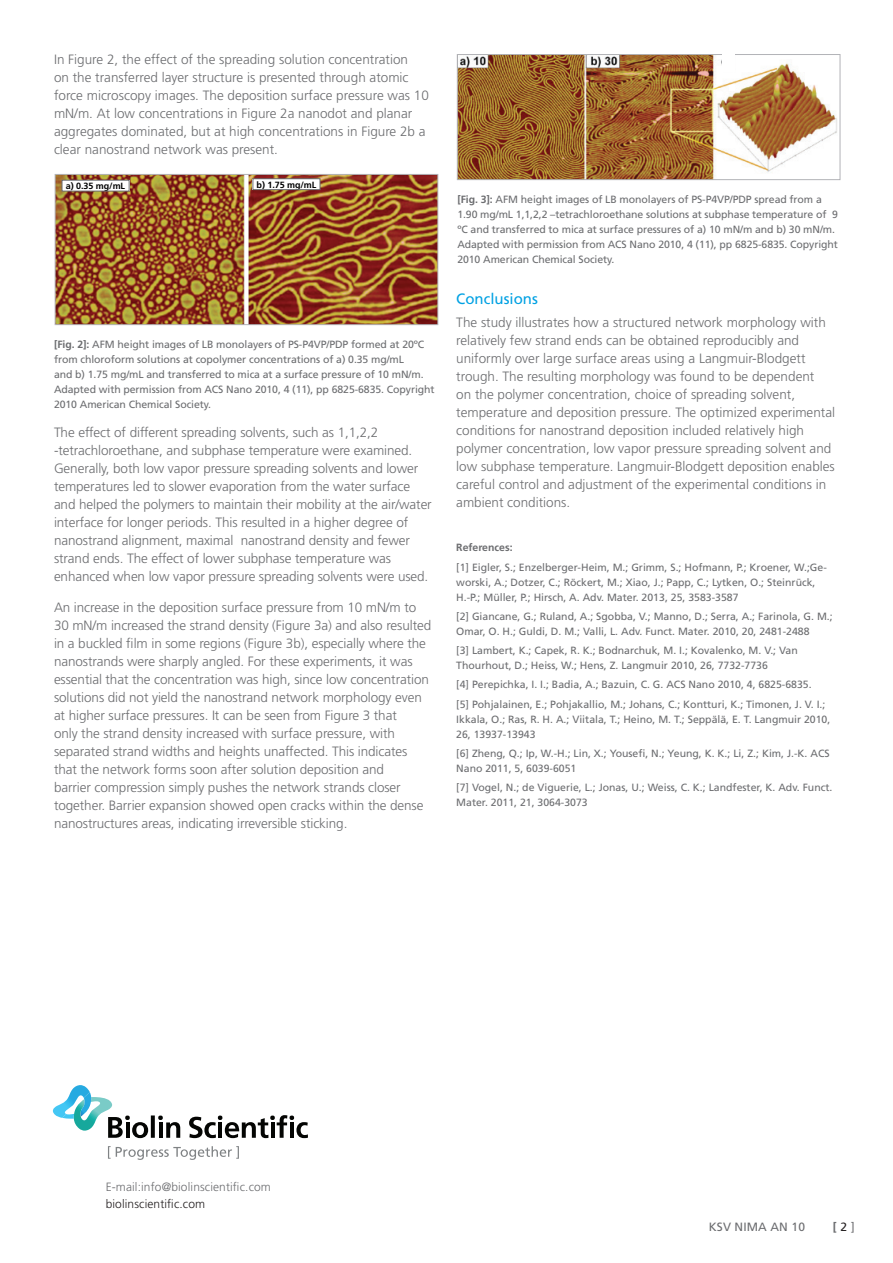
<style>
.page{position:relative;width:893px;height:1263px;background:#fff}
.page>*{position:absolute;margin:0;border:0;box-sizing:border-box;transform-origin:0 0}
.t1{font:15px "Frutiger LT Std";color:#00a1e3}
.t2{font:300 13.5px/18px "Frutiger LT Std";letter-spacing:-.005em;color:#6c6d70}
.t3{font:300 12px "Frutiger LT Std";letter-spacing:.01em;color:#6c6d70}
.t4{font:300 12px "Frutiger LT Std";letter-spacing:.01em;color:#231f20}
.t5{font:12px "Frutiger LT Std";letter-spacing:.01em;color:#6c6d70}
.t6{font:700 12px "Frutiger LT Std";color:#6c6d70}
.t7{font:10.5px/15px "Frutiger LT Std";color:#6c6d70}
.t8{font:700 10.5px "Frutiger LT Std";color:#6c6d70}
.t9{font:700 9px "Frutiger LT Std";letter-spacing:-.01em;color:#000}
.s1{font-weight:700}
.s2{font-weight:400;color:#231f20}
.s3{font-weight:400}
</style>
<div class="page">
<img style="left:57px;top:176px;width:379px;height:147px">
<div style="left:55px;top:174px;width:383px;height:151px;border:1px solid #b2b3b7"></div>
<img style="left:459px;top:56px;width:378px;height:122px">
<div style="left:457px;top:54px;width:383px;height:126px;border:1px solid #b2b3b7"></div>
<svg style="left:108px;top:1146px;width:131px;height:14px"></svg>
<svg style="left:52px;top:1085px;width:256px;height:53px"></svg>
<div style="left:722px;top:54px;width:12px;height:18px;background:#fff"></div>
<div style="left:62px;top:180px;width:67px;height:11px;background:#fff"></div>
<div style="left:62px;top:180px;width:67px;height:11px;border:1px solid #6c6d70"></div>
<div style="left:253px;top:179px;width:67px;height:11px;background:#fff"></div>
<div style="left:253px;top:179px;width:67px;height:11px;border:1px solid #6c6d70"></div>
<p class="t2" style="left:54px;top:51px;width:376px">In Figure 2, the effect of the spreading solution concentration<br>on the transferred layer structure is presented through atomic force microscopy images. The deposition surface pressure was 10 mN/m. At low concentrations in Figure 2a nanodot and planar aggregates dominated, but at high concentrations in Figure 2b a clear nanostrand network was present.</p>
<p class="t9" style="left:66px;top:181px;width:61px">a) 0.35 mg/mL</p>
<p class="t9" style="left:257px;top:179px;width:61px">b) 1.75 mg/mL</p>
<p class="t7" style="left:54px;top:337px;width:382px"><span class="s1">[Fig. 2]:</span> AFM height images of LB monolayers of PS-P4VP/PDP formed at 20ºC from chloroform solutions at copolymer concentrations of a) 0.35 mg/mL<br>and b) 1.75 mg/mL and transferred to mica at a surface pressure of 10 mN/m.<br>Adapted with permission from ACS Nano 2010, 4 (11), pp 6825-6835. Copyright 2010 American Chemical Society.</p>
<p class="t2" style="left:54px;top:424px;width:379px">The effect of different spreading solvents, such as 1,1,2,2 -tetrachloroethane, and subphase temperature were examined.<br>Generally, both low vapor pressure spreading solvents and lower temperatures led to slower evaporation from the water surface and helped the polymers to maintain their mobility at the air/water interface for longer periods. This resulted in a higher degree of nanostrand alignment, maximal nanostrand density and fewer strand ends. The effect of lower subphase temperature was enhanced when low vapor pressure spreading solvents were used.</p>
<p class="t2" style="left:54px;top:598px;width:379px">An increase in the deposition surface pressure from 10 mN/m to 30 mN/m increased the strand density (Figure 3a) and also resulted in a buckled film in some regions (Figure 3b), especially where the nanostrands were sharply angled. For these experiments, it was essential that the concentration was high, since low concentration solutions did not yield the nanostrand network morphology even at higher surface pressures. It can be seen from Figure 3 that<br>only the strand density increased with surface pressure, with separated strand widths and heights unaffected. This indicates that the network forms soon after solution deposition and<br>barrier compression simply pushes the network strands closer together. Barrier expansion showed open cracks within the dense nanostructures areas, indicating irreversible sticking.</p>
<p class="t7" style="left:457px;top:192px;width:382px"><span class="s1">[Fig. 3]:</span> AFM height images of LB monolayers of PS-P4VP/PDP spread from a 1.90 mg/mL 1,1,2,2 –tetrachloroethane solutions at subphase temperature of 9 ºC and transferred to mica at surface pressures of a) 10 mN/m and b) 30 mN/m.<br>Adapted with permission from ACS Nano 2010, 4 (11), pp 6825-6835. Copyright 2010 American Chemical Society.</p>
<p class="t1" style="left:456px;top:290px;width:83px">Conclusions</p>
<p class="t2" style="left:456px;top:313px;width:380px">The study illustrates how a structured network morphology with relatively few strand ends can be obtained reproducibly and uniformly over large surface areas using a Langmuir-Blodgett trough. The resulting morphology was found to be dependent<br>on the polymer concentration, choice of spreading solvent, temperature and deposition pressure. The optimized experimental conditions for nanostrand deposition included relatively high polymer concentration, low vapor pressure spreading solvent and low subphase temperature. Langmuir-Blodgett deposition enables careful control and adjustment of the experimental conditions in ambient conditions.</p>
<p class="t8" style="left:456px;top:541px;width:58px">References:</p>
<p class="t7" style="left:456px;top:559px;width:372px">[1] Eigler, S.; Enzelberger-Heim, M.; Grimm, S.; Hofmann, P.; Kroener, W.;Ge&shy;worski, A.; Dotzer, C.; Röckert, M.; Xiao, J.; Papp, C.; Lytken, O.; Steinrück,<br>H.-P.; Müller, P.; Hirsch, A. Adv. Mater. 2013, 25, 3583-3587</p>
<p class="t7" style="left:456px;top:609px;width:378px">[2] Giancane, G.; Ruland, A.; Sgobba, V.; Manno, D.; Serra, A.; Farinola, G. M.;<br>Omar, O. H.; Guldi, D. M.; Valli, L. Adv. Funct. Mater. 2010, 20, 2481-2488</p>
<p class="t7" style="left:456px;top:643px;width:343px">[3] Lambert, K.; Capek, R. K.; Bodnarchuk, M. I.; Kovalenko, M. V.; Van<br>Thourhout, D.; Heiss, W.; Hens, Z. Langmuir 2010, 26, 7732-7736</p>
<p class="t7" style="left:456px;top:675px;width:371px;line-height:19.2px">[4] Perepichka, I. I.; Badia, A.; Bazuin, C. G. ACS Nano 2010, 4, 6825-6835. [5] Pohjalainen, E.; Pohjakallio, M.; Johans, C.; Kontturi, K.; Timonen, J. V. I.;</p>
<p class="t7" style="left:456px;top:712px;width:376px">Ikkala, O.; Ras, R. H. A.; Viitala, T.; Heino, M. T.; Seppälä, E. T. Langmuir 2010,<br>26, 13937-13943</p>
<p class="t7" style="left:456px;top:746px;width:375px">[6] Zheng, Q.; Ip, W.-H.; Lin, X.; Yousefi, N.; Yeung, K. K.; Li, Z.; Kim, J.-K. ACS<br>Nano 2011, 5, 6039-6051</p>
<p class="t7" style="left:456px;top:780px;width:378px">[7] Vogel, N.; de Viguerie, L.; Jonas, U.; Weiss, C. K.; Landfester, K. Adv. Funct.<br>Mater. 2011, 21, 3064-3073</p>
<p class="t3" style="left:106px;top:1180px;width:167px">E-mail:info@biolinscientific.com</p>
<p class="t4" style="left:106px;top:1197px;width:101px">biolinscientific.com</p>
<p class="t5" style="left:709px;top:1220px;width:98px">KSV NIMA AN 10</p>
<p class="t6" style="left:833px;top:1220px;width:23px">[ <span class="s2">2</span> <span class="s3">]</span></p>
</div>
